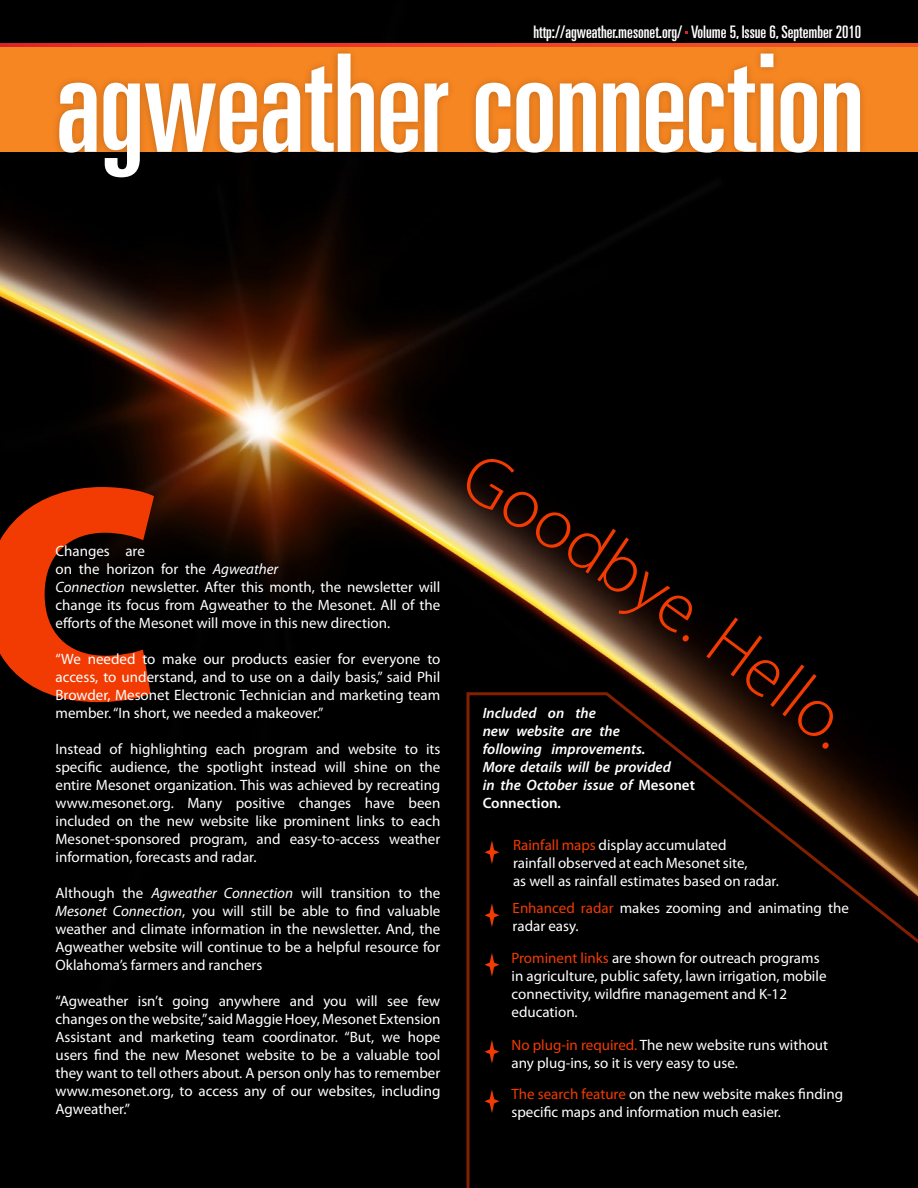
<style>
.page{position:relative;width:918px;height:1188px;background:#fff}
.page>*{position:absolute;margin:0;border:0;box-sizing:border-box;transform-origin:0 0}
.t1{font:ultra-condensed 136.05px "Univers";letter-spacing:-.01em;color:#fff}
.t2{font:ultra-condensed 17.25px "Univers";color:#fff}
.t3{font:15px/18px "Myriad Pro";color:#fff}
.t4{font:italic 600 15px/18px "Myriad Pro";color:#fff}
.s1{font-style:italic}
.s2{font-style:normal}
.s3{color:#f23b02}
</style>
<div class="page">
<img style="left:0;top:0;width:918px;height:1188px">
<svg style="left:465px;top:691px;width:453px;height:497px;background:#070301"></svg>
<svg style="left:0;top:487px;width:154px;height:215px;background:#832001"></svg>
<div style="left:0;top:47px;width:918px;height:105px;background:#f68622"></div>
<svg style="left:0;top:44px;width:918px;height:3px"></svg>
<div style="left:51px;top:45px;width:817px;height:140px;background:#000;opacity:.2"></div>
<svg style="left:466px;top:455px;width:230px;height:187px;background:#311d12"></svg>
<svg style="left:706px;top:618px;width:129px;height:131px;background:#2d1307"></svg>
<svg style="left:484px;top:840px;width:15px;height:24px"></svg>
<svg style="left:484px;top:903px;width:15px;height:24px"></svg>
<svg style="left:484px;top:953px;width:15px;height:24px"></svg>
<svg style="left:484px;top:1040px;width:15px;height:24px"></svg>
<svg style="left:484px;top:1089px;width:15px;height:24px"></svg>
<p class="t2" style="left:533px;top:22px;width:329px">http://agweather.mesonet.org/ Volume 5, Issue 6, September 2010</p>
<h1 class="t1" style="left:56px;top:26px;width:810px">agweather connection</h1>
<p class="t3" style="left:56px;top:542px;width:386px">Changes are<br>on the horizon for the <span class="s1">Agweather<br>Connection</span> newsletter. After this month, the newsletter will change its focus from Agweather to the Mesonet. All of the efforts of the Mesonet will move in this new direction.</p>
<p class="t3" style="left:56px;top:650px;width:386px;text-align:justify">“We needed to make our products easier for everyone to access, to understand, and to use on a daily basis,” said Phil Browder, Mesonet Electronic Technician and marketing team member. “In short, we needed a makeover.”</p>
<p class="t3" style="left:56px;top:740px;width:386px;text-align:justify">Instead of highlighting each program and website to its specific audience, the spotlight instead will shine on the entire Mesonet organization. This was achieved by recreating www.mesonet.org. Many positive changes have been included on the new website like prominent links to each Mesonet-sponsored program, and easy-to-access weather information, forecasts and radar.</p>
<p class="t3" style="left:56px;top:884px;width:386px;text-align:justify">Although the <span class="s1">Agweather Connection</span> will transition to the <span class="s1">Mesonet Connection</span>, you will still be able to find valuable weather and climate information in the newsletter. And, the Agweather website will continue to be a helpful resource for Oklahoma’s farmers and ranchers</p>
<p class="t3" style="left:56px;top:992px;width:386px;text-align:justify">“Agweather isn’t going anywhere and you will see few changes on the website,” said Maggie Hoey, Mesonet Extension Assistant and marketing team coordinator. “But, we hope users find the new Mesonet website to be a valuable tool they want to tell others about. A person only has to remember www.mesonet.org, to access any of our websites, including Agweather.”</p>
<p class="t4" style="left:483px;top:703px;width:214px">Included on the<br>new website are the<br>following improvements.<br>More details will be provided<br>in the October issue of <span class="s2">Mesonet<br>Connection</span>.</p>
<p class="t3" style="left:513px;top:836px;width:267px"><span class="s3">Rainfall maps</span> display accumulated<br>rainfall observed at each Mesonet site,<br>as well as rainfall estimates based on radar.</p>
<p class="t3" style="left:513px;top:898px;width:338px"><span class="s3">Enhanced radar</span> makes zooming and animating the radar easy.</p>
<p class="t3" style="left:512px;top:949px;width:317px"><span class="s3">Prominent links</span> are shown for outreach programs in agriculture, public safety, lawn irrigation, mobile connectivity, wildfire management and K-12 education.</p>
<p class="t3" style="left:512px;top:1036px;width:318px"><span class="s3">No plug-in required.</span> The new website runs without any plug-ins, so it is very easy to use.</p>
<p class="t3" style="left:512px;top:1085px;width:333px"><span class="s3">The search feature</span> on the new website makes finding specific maps and information much easier.</p>
</div>
